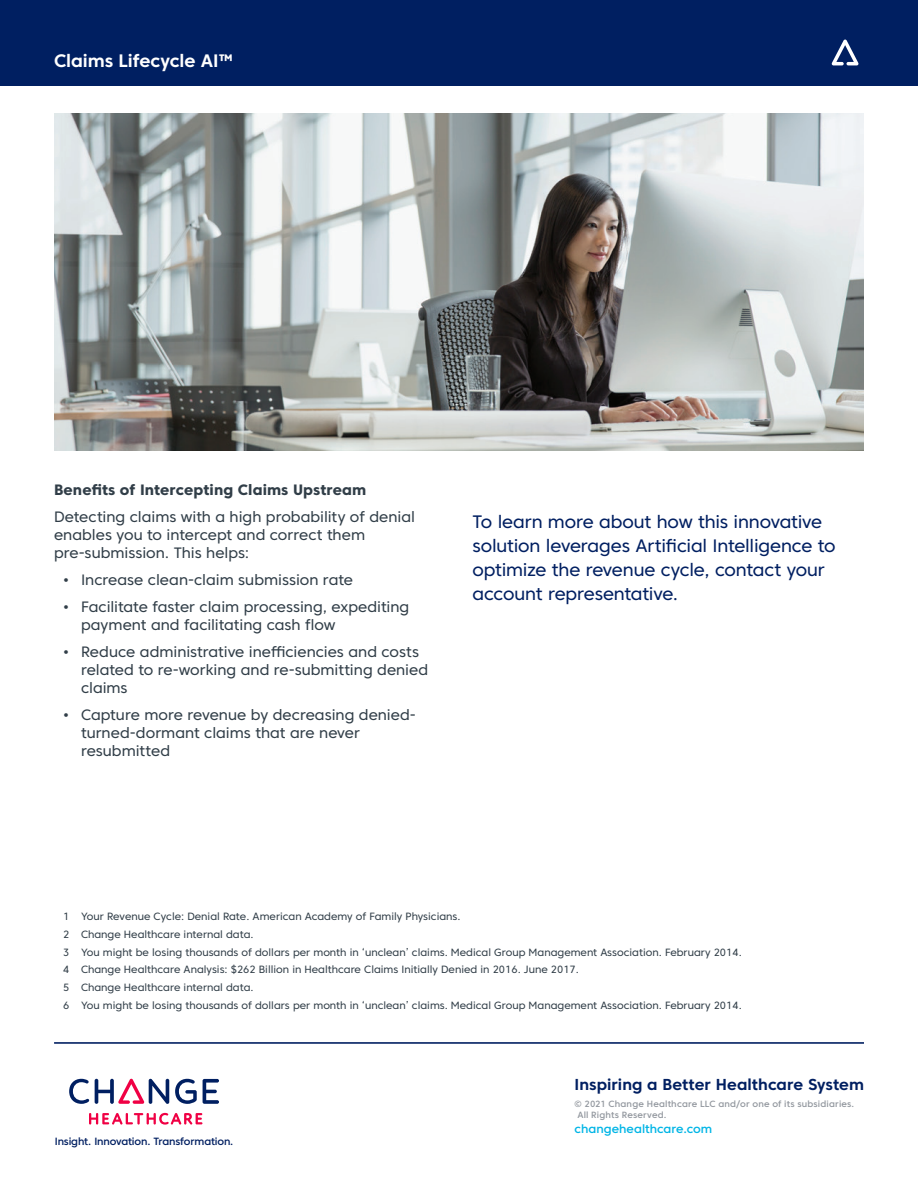
<style>
.page{position:relative;width:918px;height:1188px;background:#fff}
.page>*{position:absolute;margin:0;border:0;box-sizing:border-box;transform-origin:0 0}
.t1{font:18px/24px "Core Sans C 45";letter-spacing:-.01em;color:#001f61}
.t2{font:700 18px "Core Sans C 65";letter-spacing:-.005em;color:#fff}
.t3{font:700 15.9px "Core Sans C 65";color:#001f61}
.t4{font:15px/18px "Core Sans C 45";color:#313e48}
.t5{font:800 15px "Core Sans C 75";letter-spacing:.005em;color:#313e48}
.t6{font:500 12px "Core Sans C 55";letter-spacing:.005em;color:#00b5e6}
.t7{font:10.5px "Core Sans C 45";color:#313e48}
.t8{font:500 10.5px "Core Sans C 55";letter-spacing:-.015em;color:#001f61}
.t9{font:500 9px/10.5px "Core Sans C 55";letter-spacing:.02em;color:#93989f}
</style>
<div class="page">
<img style="left:54px;top:113px;width:810px;height:338px">
<div style="left:0;top:0;width:918px;height:86px;background:#001f61"></div>
<svg style="left:832px;top:40px;width:27px;height:25px"></svg>
<svg style="left:69px;top:1079px;width:20px;height:25px"></svg>
<svg style="left:175px;top:1079px;width:22px;height:25px"></svg>
<svg style="left:203px;top:1079px;width:16px;height:25px"></svg>
<svg style="left:95px;top:1079px;width:74px;height:25px"></svg>
<svg style="left:89px;top:1113px;width:113px;height:12px"></svg>
<hr style="left:54px;top:1042px;width:810px;height:2px;background:#001f61">
<p class="t2" style="left:54px;top:49px;width:180px">Claims Lifecycle AI™</p>
<p class="t5" style="left:54px;top:481px;width:314px">Benefits of Intercepting Claims Upstream</p>
<p class="t4" style="left:54px;top:508px;width:362px">Detecting claims with a high probability of denial enables you to intercept and correct them pre-submission. This helps:</p>
<p class="t4" style="left:63px;top:571px;width:292px">• Increase clean-claim submission rate</p>
<p class="t4" style="left:81px;top:598px;width:330px;text-indent:-18px">• Facilitate faster claim processing, expediting payment and facilitating cash flow</p>
<p class="t4" style="left:81px;top:643px;width:349px;text-indent:-18px">• Reduce administrative inefficiencies and costs related to re-working and re-submitting denied claims</p>
<p class="t4" style="left:81px;top:706px;width:336px;text-indent:-18px">• Capture more revenue by decreasing denied&shy;turned-dormant claims that are never resubmitted</p>
<p class="t1" style="left:472px;top:510px;width:365px">To learn more about how this innovative solution leverages Artificial Intelligence to optimize the revenue cycle, contact your account representative.</p>
<p class="t7" style="left:63px;top:910px;width:399px">1 Your Revenue Cycle: Denial Rate. American Academy of Family Physicians.</p>
<p class="t7" style="left:63px;top:928px;width:192px">2 Change Healthcare internal data.</p>
<p class="t7" style="left:63px;top:945px;width:680px">3 You might be losing thousands of dollars per month in ‘unclean’ claims. Medical Group Management Association. February 2014.</p>
<p class="t7" style="left:63px;top:963px;width:517px">4 Change Healthcare Analysis: $262 Billion in Healthcare Claims Initially Denied in 2016. June 2017.</p>
<p class="t7" style="left:63px;top:981px;width:192px">5 Change Healthcare internal data.</p>
<p class="t7" style="left:63px;top:999px;width:680px">6 You might be losing thousands of dollars per month in ‘unclean’ claims. Medical Group Management Association. February 2014.</p>
<p class="t8" style="left:55px;top:1135px;width:180px">Insight. Innovation. Transformation.</p>
<p class="t3" style="left:575px;top:1074px;width:291px">Inspiring a Better Healthcare System</p>
<p class="t9" style="left:575px;top:1099px;width:281px">© 2021 Change Healthcare LLC and/or one of its subsidiaries.<br>All Rights Reserved.</p>
<p class="t6" style="left:575px;top:1122px;width:139px">changehealthcare.com</p>
</div>
